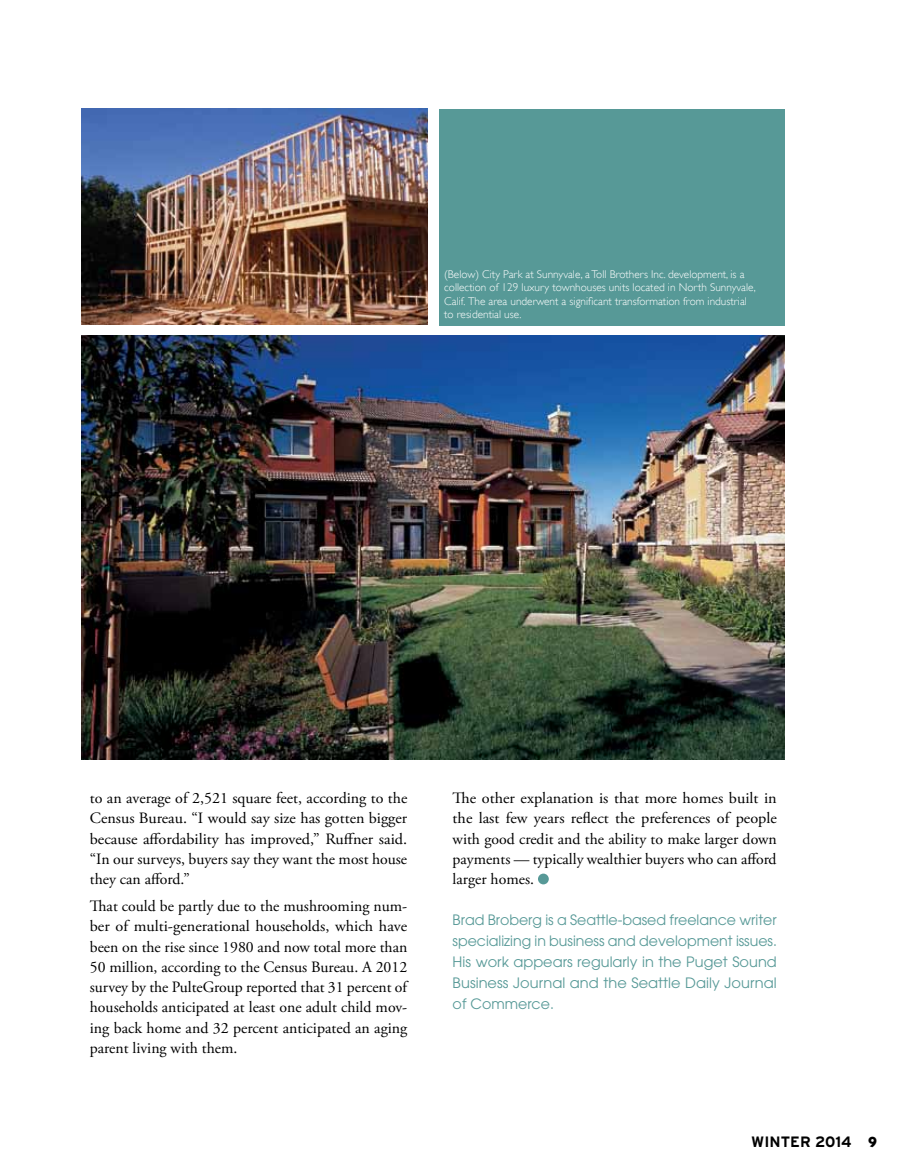
<style>
.page{position:relative;width:905px;height:1175px;background:#fff}
.page>*{position:absolute;margin:0;border:0;box-sizing:border-box;transform-origin:0 0}
.t1{font:15.75px/20.2px "Adobe Garamond Pro";color:#000;text-align:justify}
.t2{font:700 15px "Interstate";color:#000}
.t3{font:14.25px/21px "Avant Garde";letter-spacing:.005em;color:#579997;text-align:justify}
.t4{font:300 11.25px/13.5px "Gill Sans";color:#fff}
.s1{font-family:"Gill Sans"}
</style>
<div class="page">
<img style="left:81px;top:336px;width:703px;height:423px">
<div style="left:538px;top:873px;width:11px;height:11px;background:#579997;border-radius:50%"></div>
<img style="left:81px;top:108px;width:347px;height:217px">
<div style="left:439px;top:109px;width:345px;height:217px;background:#579997"></div>
<p class="t4" style="left:444px;top:267px;width:313px">(Below) City Park at Sunnyvale, a Toll Brothers Inc. development, is a collection of 129 luxury townhouses units located in North Sunnyvale, Calif. The area underwent a significant transformation from industrial to residential use.</p>
<p class="t1" style="left:90px;top:788px;width:319px">to an average of 2,521 square feet, according to the Census Bureau. “I would say size has gotten bigger because affordability has improved,” Ruffner said. “In our surveys, buyers say they want the most house they can afford.”</p>
<p class="t1" style="left:90px;top:896px;width:319px">That could be partly due to the mushrooming num&shy;ber of multi-generational households, which have been on the rise since 1980 and now total more than 50 million, according to the Census Bureau. A 2012 survey by the PulteGroup reported that 31 percent of households anticipated at least one adult child mov&shy;ing back home and 32 percent anticipated an aging parent living with them.</p>
<p class="t1" style="left:452px;top:788px;width:326px">The other explanation is that more homes built in the last few years reflect the preferences of people with good credit and the ability to make larger down payments — typically wealthier buyers who can afford larger homes.</p>
<p class="t3" style="left:452px;top:909px;width:326px">Brad Broberg is a Seattle-based freelance writer specializing in business and development issues.<br>His work appears regularly in the Puget Sound Business Journal and the Seattle Daily Journal of Commerce.</p>
<p class="t2" style="left:751px;top:1133px;width:127px">WINTER 2014 <span class="s1">9</span></p>
</div>
